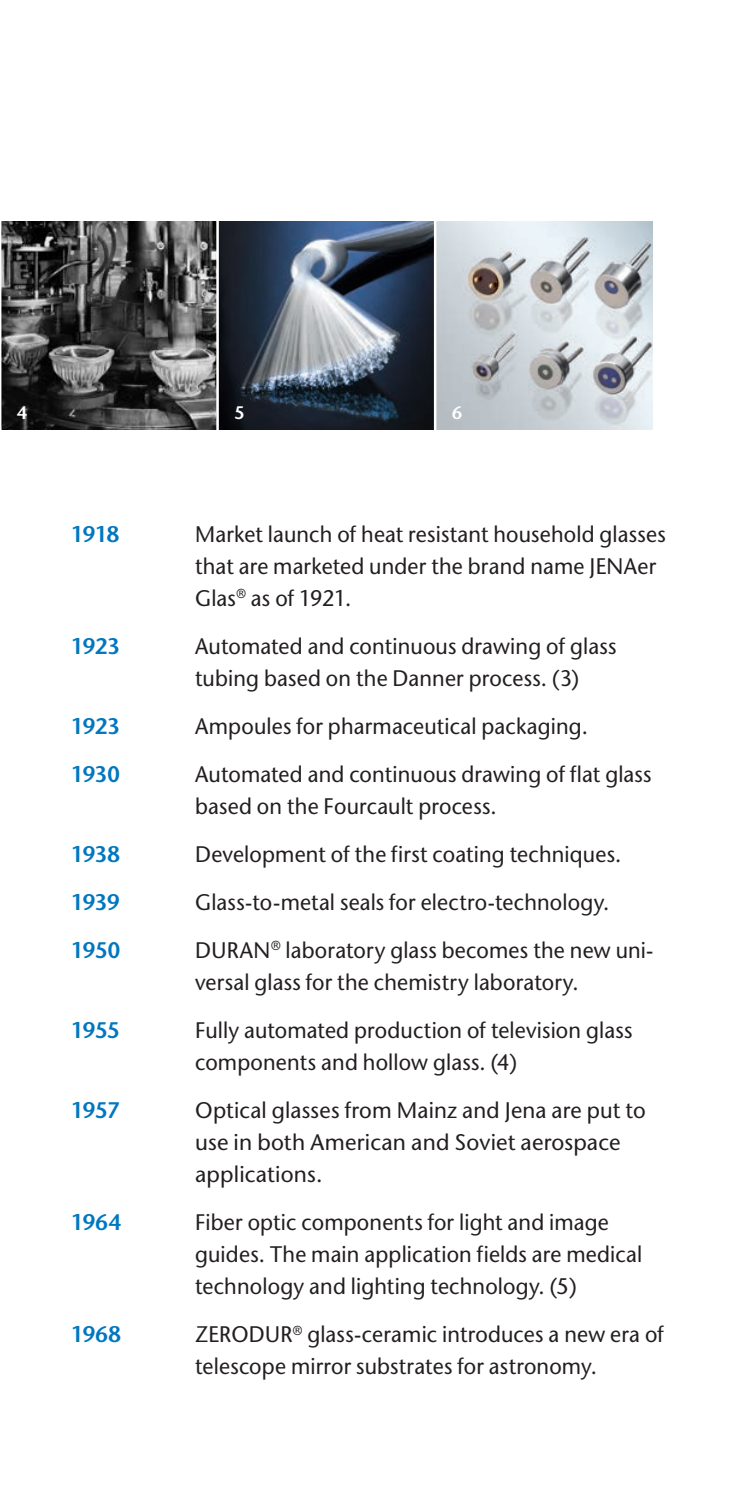
<style>
.page{position:relative;width:745px;height:1489px;background:#fff}
.page>*{position:absolute;margin:0;border:0;box-sizing:border-box;transform-origin:0 0}
.t1{font:500 22.5px/32px "Stone Sans Std";letter-spacing:.01em;color:#231f20;scale:.96 1}
.t2{font:500 22.5px/32px "Stone Sans Std";letter-spacing:.01em;color:#231f20}
.t3{font:600 22.5px/48px "Stone Sans Std";letter-spacing:-.01em;color:#0077c0;scale:.96 1}
.t4{font:600 18px "Stone Sans Std";color:#fff;scale:.96 1}
</style>
<div class="page">
<img style="left:1px;top:221px;width:651px;height:208px">
<hr style="left:216px;top:213px;width:3px;height:226px;background:#fff">
<hr style="left:433px;top:213px;width:3px;height:226px;background:#fff">
<p class="t4" style="left:17px;top:401px;width:12px">4</p>
<p class="t4" style="left:234px;top:401px;width:12px">5</p>
<p class="t4" style="left:452px;top:401px;width:12px">6</p>
<p class="t3" style="left:71px;top:510px;width:52px">1918</p>
<p class="t3" style="left:71px;top:622px;width:53px">1923</p>
<p class="t3" style="left:71px;top:702px;width:53px">1923<br>1930</p>
<p class="t3" style="left:71px;top:830px;width:53px;text-align:justify">1938<br>1939<br>1950</p>
<p class="t3" style="left:71px;top:1006px;width:52px">1955</p>
<p class="t3" style="left:71px;top:1086px;width:52px">1957</p>
<p class="t3" style="left:71px;top:1198px;width:54px">1964</p>
<p class="t3" style="left:71px;top:1310px;width:54px">1968</p>
<p class="t1" style="left:195px;top:518px;width:491px">Market launch of heat resistant household glasses that are marketed under the brand name JENAer<br>Glas<sup>®</sup> as of 1921.</p>
<p class="t1" style="left:195px;top:630px;width:440px">Automated and continuous drawing of glass tubing based on the Danner process. (3)</p>
<p class="t1" style="left:195px;top:702px;width:477px;line-height:48px">Ampoules for pharmaceutical packaging.<br>Automated and continuous drawing of flat glass</p>
<p class="t1" style="left:195px;top:782px;width:478px;line-height:48px">based on the Fourcault process.<br>Development of the first coating techniques.<br>Glass-to-metal seals for electro-technology.<br>DURAN<sup>®</sup> laboratory glass becomes the new uni-</p>
<p class="t1" style="left:195px;top:958px;width:457px;line-height:48px">versal glass for the chemistry laboratory.<br>Fully automated production of television glass</p>
<p class="t1" style="left:195px;top:1038px;width:470px;line-height:48px">components and hollow glass. (4)<br>Optical glasses from Mainz and Jena are put to</p>
<p class="t2" style="left:195px;top:1126px;width:426px">use in both American and Soviet aerospace applications.</p>
<p class="t1" style="left:195px;top:1206px;width:467px">Fiber optic components for light and image guides. The main application fields are medical technology and lighting technology. (5)</p>
<p class="t1" style="left:195px;top:1318px;width:489px">ZERODUR<sup>®</sup> glass-ceramic introduces a new era of telescope mirror substrates for astronomy.</p>
</div>
